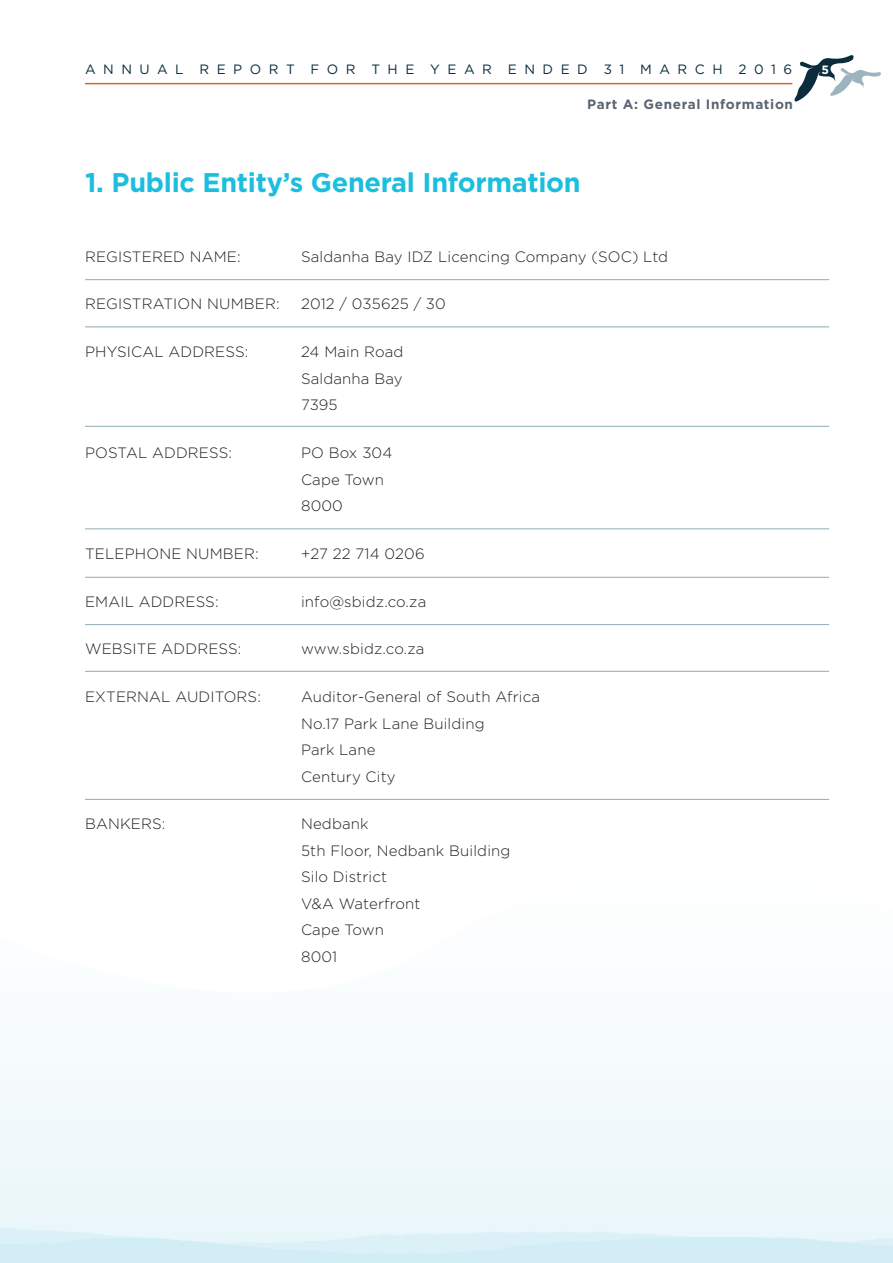
<style>
.page{position:relative;width:893px;height:1263px;background:#fff}
.page>*{position:absolute;margin:0;border:0;box-sizing:border-box;transform-origin:0 0}
.t1{font:700 27px "Gotham";letter-spacing:-.01em;color:#1cbede}
.t2{font:300 15px/26.5px "Gotham";letter-spacing:.01em;color:#231f20}
.t3{font:13.5px "Gotham";letter-spacing:.555em;color:#0a2c3d}
.t4{font:700 13.5px "Gotham";letter-spacing:.05em;color:#5a6572}
.t5{font:700 12px "Gotham";color:#fff}
</style>
<div class="page">
<hr style="left:85px;top:83px;width:707px;height:1px;background:#de6526">
<svg style="left:794px;top:55px;width:87px;height:47px"></svg>
<svg style="left:1px;top:1080px;width:892px;height:183px;fill:#eef8fb"></svg>
<svg style="left:0;top:1080px;width:1px;height:183px"></svg>
<hr style="left:85px;top:279px;width:744px;height:1px;background:#9bb4bd">
<hr style="left:85px;top:326px;width:744px;height:1px;background:#9bb4bd">
<hr style="left:85px;top:426px;width:744px;height:1px;background:#9bb4bd">
<hr style="left:85px;top:528px;width:744px;height:1px;background:#9bb4bd">
<hr style="left:85px;top:577px;width:744px;height:1px;background:#9bb4bd">
<hr style="left:85px;top:624px;width:744px;height:1px;background:#9bb4bd">
<hr style="left:85px;top:671px;width:744px;height:1px;background:#9bb4bd">
<hr style="left:85px;top:799px;width:744px;height:1px;background:#9bb4bd">
<p class="t3" style="left:85px;top:60px;width:709px">ANNUAL REPORT FOR THE YEAR ENDED 31 MARCH 2016</p>
<p class="t5" style="left:822px;top:62px;width:9px">5</p>
<p class="t4" style="left:587px;top:95px;width:207px">Part A: General Information</p>
<h1 class="t1" style="left:85px;top:164px;width:497px">1. Public Entity’s General Information</h1>
<p class="t2" style="left:85px;top:243px;width:157px">REGISTERED NAME:</p>
<p class="t2" style="left:301px;top:243px;width:369px">Saldanha Bay IDZ Licencing Company (SOC) Ltd</p>
<p class="t2" style="left:85px;top:290px;width:196px">REGISTRATION NUMBER:</p>
<p class="t2" style="left:301px;top:290px;width:146px">2012 / 035625 / 30</p>
<p class="t2" style="left:85px;top:338px;width:165px">PHYSICAL ADDRESS:</p>
<p class="t2" style="left:301px;top:338px;width:104px;text-align:justify">24 Main Road Saldanha Bay 7395</p>
<p class="t2" style="left:85px;top:439px;width:149px">POSTAL ADDRESS:</p>
<p class="t2" style="left:301px;top:439px;width:93px">PO Box 304<br>Cape Town<br>8000</p>
<p class="t2" style="left:85px;top:540px;width:175px">TELEPHONE NUMBER:</p>
<p class="t2" style="left:301px;top:540px;width:125px">+27 22 714 0206</p>
<p class="t2" style="left:85px;top:588px;width:135px">EMAIL ADDRESS:</p>
<p class="t2" style="left:301px;top:588px;width:127px">info@sbidz.co.za</p>
<p class="t2" style="left:85px;top:635px;width:158px">WEBSITE ADDRESS:</p>
<p class="t2" style="left:301px;top:635px;width:125px">www.sbidz.co.za</p>
<p class="t2" style="left:85px;top:683px;width:177px">EXTERNAL AUDITORS:</p>
<p class="t2" style="left:301px;top:683px;width:240px">Auditor-General of South Africa<br>No.17 Park Lane Building<br>Park Lane<br>Century City</p>
<p class="t2" style="left:85px;top:810px;width:82px">BANKERS:</p>
<p class="t2" style="left:301px;top:810px;width:211px">Nedbank<br>5th Floor, Nedbank Building<br>Silo District<br>V&amp;A Waterfront<br>Cape Town<br>8001</p>
</div>
